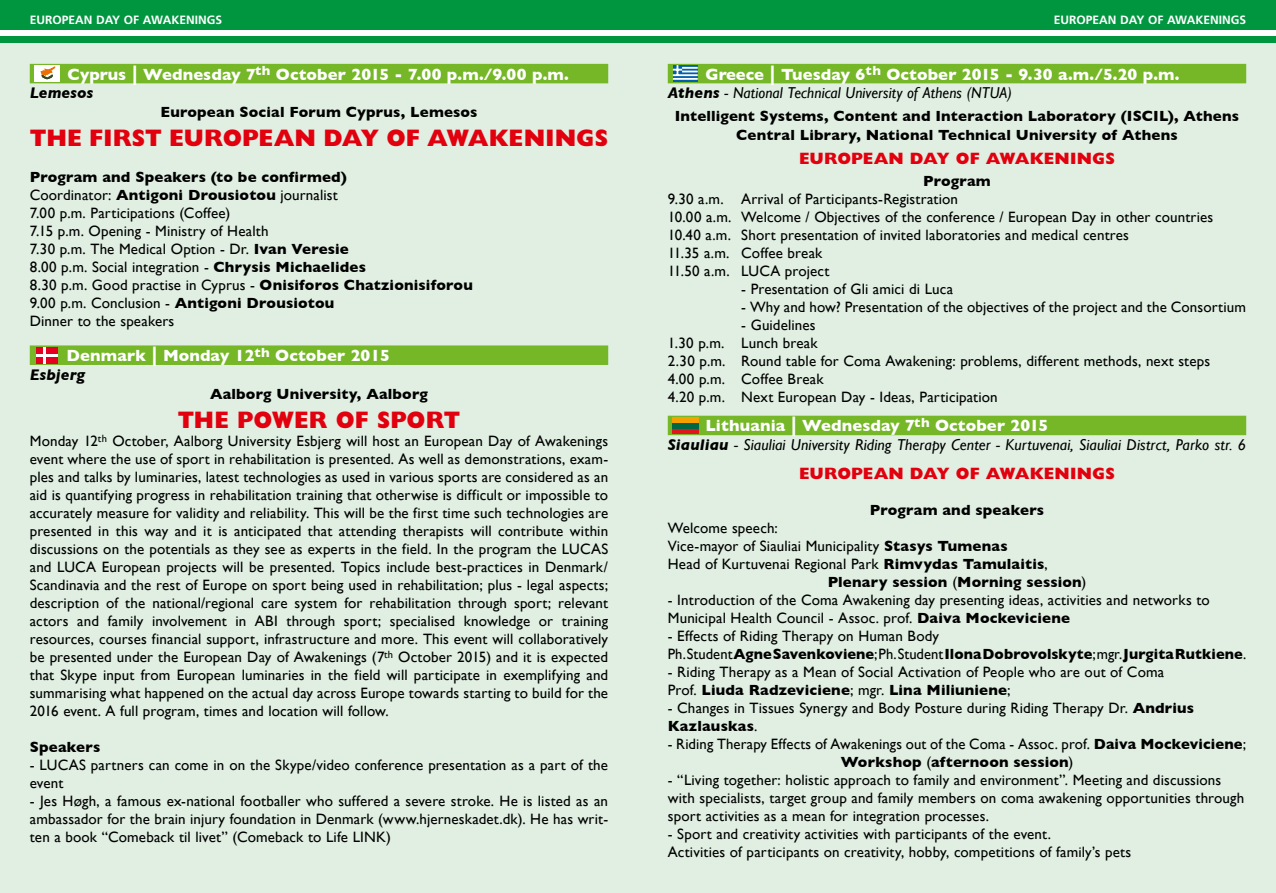
<style>
.page{position:relative;width:1276px;height:893px;background:#fff}
.page>*{position:absolute;margin:0;border:0;box-sizing:border-box;transform-origin:0 0}
.t1{font:800 24px "Gill Sans";letter-spacing:.005em;color:#e2000e}
.t2{font:800 24px "Gill Sans";letter-spacing:.005em;color:#e2000e;scale:.95 1}
.t3{font:700 16.5px "Gill Sans";letter-spacing:.005em;color:#fff}
.t4{font:800 16.5px "Gill Sans";letter-spacing:.01em;color:#e2000e}
.t5{font:italic 15.75px "Gill Sans";letter-spacing:.005em;color:#000}
.t6{font:italic 700 15.75px "Gill Sans";letter-spacing:.01em;color:#000}
.t7{font:15px/18px "Gill Sans";letter-spacing:.01em;color:#000}
.t8{font:700 15px/18.9px "Gill Sans";letter-spacing:.01em;color:#000;text-align:center}
.t9{font:700 12px "Frutiger";color:#fff}
.s1{font-size:21px}
.s2{font-weight:700}
.s3{font-weight:400}
</style>
<div class="page">
<div style="left:0;top:43px;width:638px;height:850px;background:#e0efe2"></div>
<div style="left:638px;top:43px;width:638px;height:850px;background:#e0efe2"></div>
<div style="left:0;top:0;width:638px;height:30px;background:#00953f"></div>
<div style="left:638px;top:0;width:638px;height:30px;background:#00953f"></div>
<div style="left:0;top:36px;width:638px;height:7px;background:#00953f"></div>
<div style="left:638px;top:36px;width:638px;height:7px;background:#00953f"></div>
<div style="left:30px;top:64px;width:578px;height:19px;background:#75b727"></div>
<div style="left:30px;top:345px;width:578px;height:20px;background:#75b727"></div>
<div style="left:668px;top:64px;width:578px;height:19px;background:#75b727"></div>
<div style="left:668px;top:416px;width:578px;height:19px;background:#75b727"></div>
<div style="left:35px;top:65px;width:25px;height:17px;background:#fff"></div>
<svg style="left:41px;top:67px;width:14px;height:12px"></svg>
<div style="left:36px;top:347px;width:22px;height:17px;background:#e30020"></div>
<hr style="left:43px;top:347px;width:3px;height:17px;background:#fff">
<hr style="left:36px;top:354px;width:22px;height:2px;background:#fff">
<svg style="left:673px;top:76px;width:25px;height:6px"></svg>
<hr style="left:673px;top:78px;width:25px;height:2px;background:#fff">
<hr style="left:673px;top:74px;width:25px;height:2px;background:#fff">
<svg style="left:673px;top:65px;width:25px;height:10px"></svg>
<div style="left:672px;top:417px;width:26px;height:17px;background:#f5a000"></div>
<svg style="left:672px;top:428px;width:26px;height:6px"></svg>
<div style="left:672px;top:423px;width:26px;height:5px;background:#064"></div>
<p class="t9" style="left:30px;top:13px;width:194px">EUROPEAN DAY OF AWAKENINGS</p>
<p class="t9" style="left:1054px;top:13px;width:194px">EUROPEAN DAY OF AWAKENINGS</p>
<p class="t3" style="left:67px;top:67px;width:503px">Cyprus <span class="s1">|</span> Wednesday 7<sup>th</sup> October 2015 - 7.00 p.m./9.00 p.m.</p>
<p class="t6" style="left:30px;top:87px;width:65px">Lemesos</p>
<p class="t8" style="left:160px;top:104px;width:318px">European Social Forum Cyprus, Lemesos</p>
<h1 class="t1" style="left:30px;top:128px;width:580px">THE FIRST EUROPEAN DAY OF AWAKENINGS</h1>
<p class="t7" style="left:30px;top:169px;width:444px"><span class="s2">Program and Speakers (to be confirmed)<br></span>Coordinator: <span class="s2">Antigoni Drousiotou</span> journalist<br>7.00 p.m. Participations (Coffee)<br>7.15 p.m. Opening - Ministry of Health<br>7.30 p.m. The Medical Option - Dr. <span class="s2">Ivan Veresie<br></span>8.00 p.m. Social integration - <span class="s2">Chrysis Michaelides<br></span>8.30 p.m. Good practise in Cyprus - <span class="s2">Onisiforos Chatzionisiforou </span>9.00 p.m. Conclusion - <span class="s2">Antigoni Drousiotou<br></span>Dinner to the speakers</p>
<p class="t3" style="left:66px;top:349px;width:325px">Denmark <span class="s1">|</span> Monday 12<sup>th</sup> October 2015</p>
<p class="t6" style="left:30px;top:368px;width:57px">Esbjerg</p>
<p class="t8" style="left:210px;top:386px;width:219px">Aalborg University, Aalborg</p>
<h1 class="t2" style="left:178px;top:410px;width:299px">THE POWER OF SPORT</h1>
<p class="t7" style="left:30px;top:433px;width:580px;text-align:justify">Monday 12<sup>th</sup> October, Aalborg University Esbjerg will host an European Day of Awakenings event where the use of sport in rehabilitation is presented. As well as demonstrations, exam&shy;ples and talks by luminaries, latest technologies as used in various sports are considered as an aid is quantifying progress in rehabilitation training that otherwise is difficult or impossible to accurately measure for validity and reliability. This will be the first time such technologies are presented in this way and it is anticipated that attending therapists will contribute within discussions on the potentials as they see as experts in the field. In the program the LUCAS and LUCA European projects will be presented. Topics include best-practices in Denmark/ Scandinavia and the rest of Europe on sport being used in rehabilitation; plus - legal aspects; description of the national/regional care system for rehabilitation through sport; relevant actors and family involvement in ABI through sport; specialised knowledge or training resources, courses financial support, infrastructure and more. This event will collaboratively be presented under the European Day of Awakenings (7<sup>th</sup> October 2015) and it is expected that Skype input from European luminaries in the field will participate in exemplifying and summarising what happened on the actual day across Europe towards starting to build for the 2016 event. A full program, times and location will follow.</p>
<p class="t8" style="left:30px;top:738px;width:72px">Speakers</p>
<p class="t7" style="left:30px;top:757px;width:580px">- LUCAS partners can come in on the Skype/video conference presentation as a part of the event</p>
<p class="t7" style="left:30px;top:793px;width:580px;text-align:justify">- Jes Høgh, a famous ex-national footballer who suffered a severe stroke. He is listed as an ambassador for the brain injury foundation in Denmark (www.hjerneskadet.dk). He has writ&shy;ten a book “Comeback til livet” (Comeback to Life LINK)</p>
<p class="t3" style="left:705px;top:67px;width:475px">Greece <span class="s1">|</span> Tuesday 6<sup>th</sup> October 2015 - 9.30 a.m./5.20 p.m.</p>
<p class="t5" style="left:668px;top:87px;width:345px"><span class="s2">Athens</span> - National Technical University of Athens (NTUA)</p>
<p class="t8" style="left:675px;top:107px;width:566px">Intelligent Systems, Content and Interaction Laboratory (ISCIL), Athens<br>Central Library, National Technical University of Athens</p>
<p class="t4" style="left:799px;top:151px;width:317px">EUROPEAN DAY OF AWAKENINGS</p>
<p class="t8" style="left:923px;top:173px;width:69px">Program</p>
<p class="t7" style="left:668px;top:191px;width:547px">9.30 a.m. Arrival of Participants-Registration<br>10.00 a.m. Welcome / Objectives of the conference / European Day in other countries 10.40 a.m. Short presentation of invited laboratories and medical centres<br>11.35 a.m. Coffee break<br>11.50 a.m. LUCA project</p>
<p class="t7" style="left:741px;top:281px;width:213px">- Presentation of Gli amici di Luca</p>
<p class="t7" style="left:741px;top:299px;width:506px">- Why and how? Presentation of the objectives of the project and the Consortium</p>
<p class="t7" style="left:668px;top:317px;width:544px;text-indent:74px">- Guidelines<br>1.30 p.m. Lunch break<br>2.30 p.m. Round table for Coma Awakening: problems, different methods, next steps 4.00 p.m. Coffee Break<br>4.20 p.m. Next European Day - Ideas, Participation</p>
<p class="t3" style="left:705px;top:419px;width:344px">Lithuania <span class="s1">|</span> Wednesday 7<sup>th</sup> October 2015</p>
<p class="t5" style="left:668px;top:438px;width:580px"><span class="s2">Siauliau</span> - Siauliai University Riding Therapy Center - Kurtuvenai, Siauliai Distrct, Parko str. 6</p>
<p class="t4" style="left:799px;top:467px;width:317px">EUROPEAN DAY OF AWAKENINGS</p>
<p class="t8" style="left:870px;top:502px;width:176px">Program and speakers</p>
<p class="t7" style="left:668px;top:520px;width:112px">Welcome speech:</p>
<p class="t7" style="left:668px;top:538px;width:341px">Vice-mayor of Siauliai Municipality <span class="s2">Stasys Tumenas</span></p>
<p class="t7" style="left:668px;top:556px;width:382px">Head of Kurtuvenai Regional Park <span class="s2">Rimvydas Tamulaitis</span>,</p>
<p class="t8" style="left:827px;top:574px;width:260px">Plenary session <span class="s3">(</span>Morning session<span class="s3">)</span></p>
<p class="t7" style="left:668px;top:592px;width:543px">- Introduction of the Coma Awakening day presenting ideas, activities and networks to<br>Municipal Health Council - Assoc. prof. <span class="s2">Daiva Mockeviciene</span></p>
<p class="t7" style="left:668px;top:628px;width:580px">- Effects of Riding Therapy on Human Body<br>Ph. Student <span class="s2">Agne Savenkoviene</span>; Ph. Student <span class="s2">Ilona Dobrovolskyte</span>; mgr. <span class="s2">Jurgita Rutkiene</span>.</p>
<p class="t7" style="left:668px;top:664px;width:498px">- Riding Therapy as a Mean of Social Activation of People who are out of Coma<br>Prof. <span class="s2">Liuda Radzeviciene</span>; mgr. <span class="s2">Lina Miliuniene</span>;</p>
<p class="t7" style="left:668px;top:700px;width:528px">- Changes in Tissues Synergy and Body Posture during Riding Therapy Dr. <span class="s2">Andrius<br>Kazlauskas</span>.</p>
<p class="t7" style="left:668px;top:736px;width:580px;text-align:center">- Riding Therapy Effects of Awakenings out of the Coma - Assoc. prof. <span class="s2">Daiva Mockeviciene</span>;<br><span class="s2">Workshop</span> (<span class="s2">afternoon session</span>)</p>
<p class="t7" style="left:668px;top:772px;width:578px">- “Living together: holistic approach to family and environment”. Meeting and discussions with specialists, target group and family members on coma awakening opportunities through sport activities as a mean for integration processes.</p>
<p class="t7" style="left:668px;top:826px;width:465px">- Sport and creativity activities with participants of the event.<br>Activities of participants on creativity, hobby, competitions of family’s pets</p>
</div>
